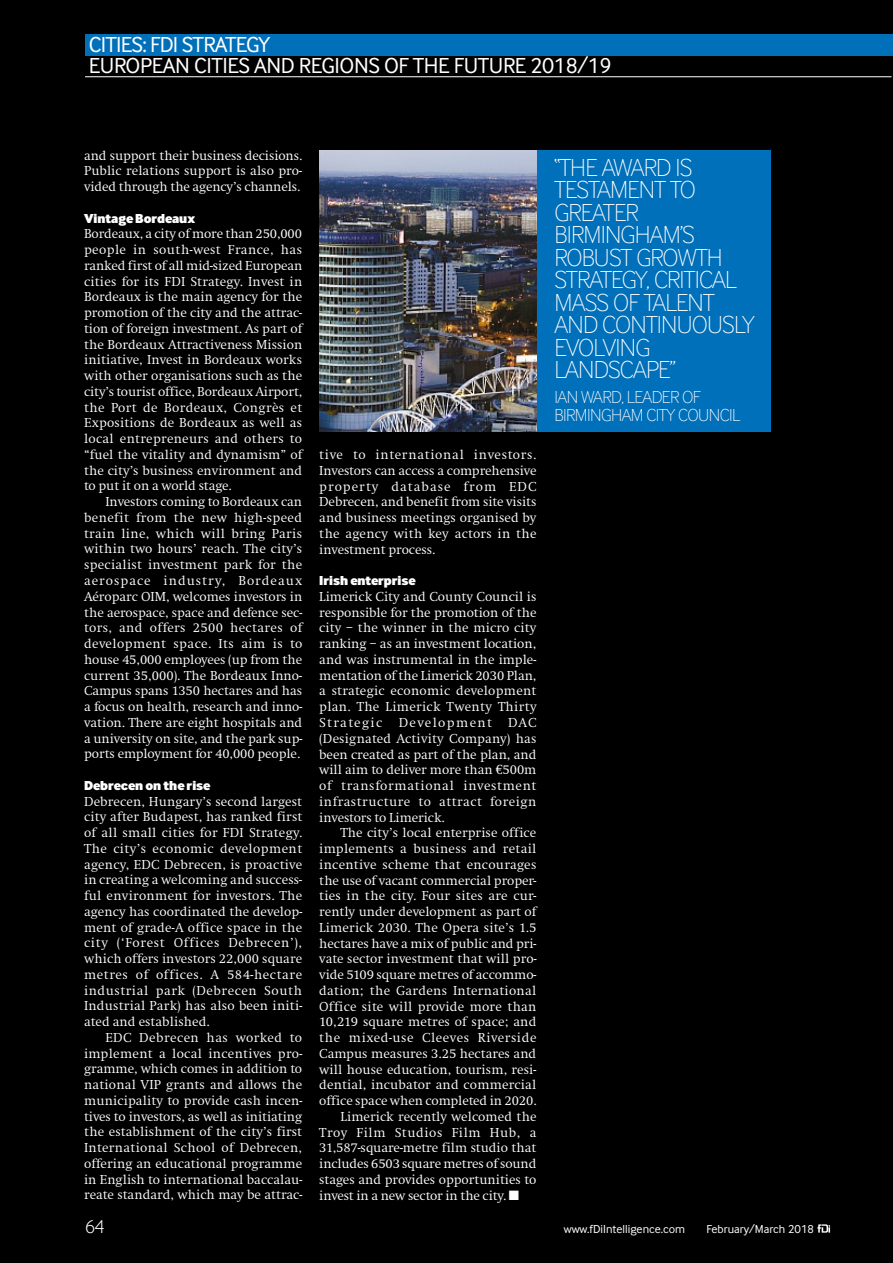
<style>
.page{position:relative;width:893px;height:1263px;background:#000}
.page>*{position:absolute;margin:0;border:0;box-sizing:border-box;transform-origin:0 0}
.t1{font:100 25.5px/22.5px "Inter Face Corp";letter-spacing:-.03em;color:#fff}
.t2{font:22.5px/21px "Inter Face Corp";letter-spacing:-.02em;color:#fff}
.t3{font:300 19.5px "Inter Face Corp";color:#fff}
.t4{font:100 18px/18px "Inter Face Corp";letter-spacing:-.03em;color:#fff}
.t5{font:300 13.5px/15.8px "Swift EF";color:#fff;text-align:justify}
.t6{font:300 13.5px "Swift EF";letter-spacing:.02em;color:#fff}
.t7{font:300 13.5px "Swift EF";letter-spacing:.04em;color:#fff}
.t8{font:900 13.5px "Inter Face Corp";color:#fff}
.t9{font:300 13.5px "Swift EF";letter-spacing:.025em;color:#fff}
.t10{font:12px "Inter Face Corp";color:#fff}
.s1{font-family:"Euro Serif";font-weight:400}
</style>
<div class="page">
<svg style="left:817px;top:1224px;width:13px;height:8px"></svg>
<div style="left:536px;top:150px;width:235px;height:281px;background:#0070ba"></div>
<img style="left:319px;top:150px;width:217px;height:281px">
<hr style="left:85px;top:76px;width:807px;height:1px;background:#fff">
<div style="left:85px;top:34px;width:808px;height:21px;background:#0070ba"></div>
<h2 class="t2" style="left:89px;top:34px;width:524px">CITIES: FDI STRATEGY<br>EUROPEAN CITIES AND REGIONS OF THE FUTURE 2018/19</h2>
<p class="t5" style="left:84px;top:147px;width:220px">and support their business decisions.<br>Public relations support is also pro&shy;vided through the agency’s channels.</p>
<p class="t8" style="left:84px;top:210px;width:112px">Vintage Bordeaux</p>
<p class="t5" style="left:84px;top:226px;width:220px">Bordeaux, a city of more than 250,000 people in south-west France, has ranked first of all mid-sized European cities for its FDI Strategy. Invest in Bordeaux is the main agency for the promotion of the city and the attrac&shy;tion of foreign investment. As part of the Bordeaux Attractiveness Mission initiative, Invest in Bordeaux works with other organisations such as the city’s tourist office, Bordeaux Airport, the Port de Bordeaux, Congrès et Expositions de Bordeaux as well as local entrepreneurs and others to “fuel the vitality and dynamism” of the city’s business environment and to put it on a world stage.</p>
<p class="t5" style="left:84px;top:494px;width:220px;text-indent:21px">Investors coming to Bordeaux can benefit from the new high-speed train line, which will bring Paris within two hours’ reach. The city’s specialist investment park for the aerospace industry, Bordeaux Aéroparc OIM, welcomes investors in the aerospace, space and defence sec&shy;tors, and offers 2500 hectares of development space. Its aim is to house 45,000 employees (up from the current 35,000). The Bordeaux Inno-Campus spans 1350 hectares and has a focus on health, research and inno&shy;vation. There are eight hospitals and a university on site, and the park sup&shy;ports employment for 40,000 people.</p>
<p class="t8" style="left:84px;top:777px;width:128px">Debrecen on the rise</p>
<p class="t5" style="left:84px;top:793px;width:220px">Debrecen, Hungary’s second largest city after Budapest, has ranked first of all small cities for FDI Strategy.<br>The city’s economic development agency, EDC Debrecen, is proactive in creating a welcoming and success&shy;ful environment for investors. The agency has coordinated the develop&shy;ment of grade-A office space in the city (‘Forest Offices Debrecen’), which offers investors 22,000 square metres of offices. A 584-hectare industrial park (Debrecen South Industrial Park) has also been initi&shy;ated and established.</p>
<p class="t5" style="left:84px;top:1029px;width:220px;text-indent:21px">EDC Debrecen has worked to implement a local incentives pro&shy;gramme, which comes in addition to national VIP grants and allows the municipality to provide cash incen&shy;tives to investors, as well as initiating the establishment of the city’s first International School of Debrecen, offering an educational programme in English to international baccalau&shy;reate standard, which may be attrac-</p>
<p class="t5" style="left:319px;top:447px;width:219px">tive to international investors.<br>Investors can access a comprehensive property database from EDC Debrecen, and benefit from site visits and business meetings organised by the agency with key actors in the investment process.</p>
<p class="t8" style="left:319px;top:572px;width:98px">Irish enterprise</p>
<p class="t5" style="left:319px;top:588px;width:219px">Limerick City and County Council is responsible for the promotion of the city – the winner in the micro city ranking – as an investment location, and was instrumental in the imple&shy;mentation of the Limerick 2030 Plan, a strategic economic development plan. The Limerick Twenty Thirty Strategic Development DAC (Designated Activity Company) has been created as part of the plan, and will aim to deliver more than <span class="s1">€</span>500m of transformational investment infrastructure to attract foreign investors to Limerick.</p>
<p class="t5" style="left:340px;top:825px;width:197px">The city’s local enterprise office</p>
<p class="t9" style="left:319px;top:840px;width:219px">implements a business and retail</p>
<p class="t6" style="left:319px;top:856px;width:219px">incentive scheme that encourages</p>
<p class="t5" style="left:319px;top:872px;width:219px">the use of vacant commercial proper-</p>
<p class="t6" style="left:319px;top:888px;width:219px">ties in the city. Four sites are cur-</p>
<p class="t5" style="left:319px;top:903px;width:219px">rently under development as part of</p>
<p class="t5" style="left:319px;top:919px;width:219px">Limerick 2030. The Opera site’s 1.5</p>
<p class="t5" style="left:319px;top:935px;width:219px">hectares have a mix of public and pri-</p>
<p class="t5" style="left:319px;top:951px;width:219px">vate sector investment that will pro-</p>
<p class="t5" style="left:319px;top:966px;width:219px">vide 5109 square metres of accommo-</p>
<p class="t6" style="left:319px;top:982px;width:219px">dation; the Gardens International</p>
<p class="t5" style="left:319px;top:998px;width:219px">Office site will provide more than</p>
<p class="t5" style="left:319px;top:1014px;width:219px">10,219 square metres of space; and</p>
<p class="t7" style="left:319px;top:1029px;width:219px">the mixed-use Cleeves Riverside</p>
<p class="t5" style="left:319px;top:1045px;width:219px">Campus measures 3.25 hectares and</p>
<p class="t5" style="left:319px;top:1061px;width:219px">will house education, tourism, resi-</p>
<p class="t5" style="left:319px;top:1077px;width:219px">dential, incubator and commercial</p>
<p class="t5" style="left:319px;top:1092px;width:219px">office space when completed in 2020.</p>
<p class="t5" style="left:340px;top:1108px;width:197px">Limerick recently welcomed the</p>
<p class="t7" style="left:319px;top:1124px;width:219px">Troy Film Studios Film Hub, a</p>
<p class="t5" style="left:319px;top:1140px;width:219px">31,587-square-metre film studio that</p>
<p class="t5" style="left:319px;top:1156px;width:219px">includes 6503 square metres of sound</p>
<p class="t5" style="left:319px;top:1171px;width:219px">stages and provides opportunities to</p>
<p class="t5" style="left:319px;top:1187px;width:201px">invest in a new sector in the city. ■</p>
<h1 class="t1" style="left:554px;top:156px;width:202px">“THE AWARD IS<br>TESTAMENT TO<br>GREATER<br>BIRMINGHAM’S<br>ROBUST GROWTH<br>STRATEGY, CRITICAL<br>MASS OF TALENT<br>AND CONTINUOUSLY<br>EVOLVING<br>LANDSCAPE”</h1>
<h3 class="t4" style="left:554px;top:387px;width:187px">IAN WARD, LEADER OF<br>BIRMINGHAM CITY COUNCIL</h3>
<h3 class="t3" style="left:85px;top:1215px;width:21px">64</h3>
<p class="t10" style="left:564px;top:1222px;width:123px">www.fDiIntelligence.com</p>
<p class="t10" style="left:706px;top:1222px;width:109px">February/March 2018</p>
</div>
